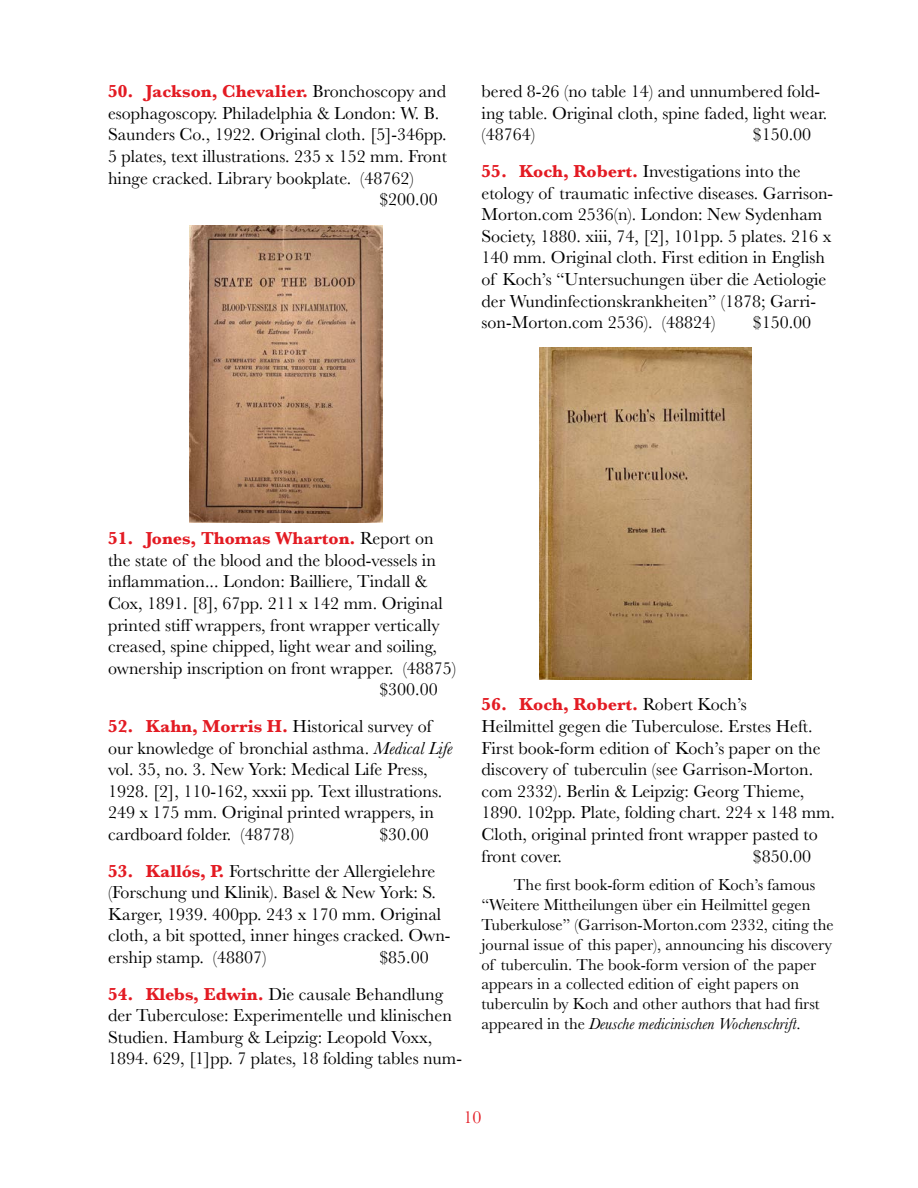
<style>
.page{position:relative;width:918px;height:1188px;background:#fff}
.page>*{position:absolute;margin:0;border:0;box-sizing:border-box;transform-origin:0 0}
.t1{font:18px/21.6px "Baskerville";color:#000}
.t2{font:700 18px "Baskerville";color:#e31b23}
.t3{font:18px "Baskerville";color:#e31b23}
.t4{font:16.5px/19.8px "Baskerville";color:#000}
.s1{font-weight:400;color:#000}
.s2{font-weight:700;color:#e31b23}
.s3{font-style:italic}
</style>
<div class="page">
<img style="left:189px;top:225px;width:193px;height:297px">
<img style="left:540px;top:347px;width:212px;height:333px">
<p class="t2" style="left:108px;top:79px;width:340px">50. Jackson, Chevalier. <span class="s1">Bronchoscopy and</span></p>
<p class="t1" style="left:108px;top:102px;width:333px">esophagoscopy. Philadelphia &amp; London: W. B.</p>
<p class="t1" style="left:108px;top:124px;width:340px">Saunders Co., 1922. Original cloth. [5]-346pp.</p>
<p class="t1" style="left:108px;top:146px;width:341px">5 plates, text illustrations. 235 x 152 mm. Front</p>
<p class="t1" style="left:108px;top:167px;width:307px">hinge cracked. Library bookplate. (48762)</p>
<p class="t1" style="left:379px;top:189px;width:60px">$200.00</p>
<p class="t1" style="left:482px;top:81px;width:347px">bered 8-26 (no table 14) and unnumbered fold&shy;ing table. Original cloth, spine faded, light wear. (48764)</p>
<p class="t1" style="left:753px;top:124px;width:60px">$150.00</p>
<p class="t1" style="left:482px;top:161px;width:353px"><span class="s2">55. Koch, Robert.</span> Investigations into the etology of traumatic infective diseases. Garrison-Morton.com 2536(n). London: New Sydenham Society, 1880. xiii, 74, [2], 101pp. 5 plates. 216 x 140 mm. Original cloth. First edition in English of Koch’s “Untersuchungen über die Aetiologie der Wundinfectionskrankheiten” (1878; Garri&shy;son-Morton.com 2536). (48824)</p>
<p class="t1" style="left:753px;top:312px;width:60px">$150.00</p>
<p class="t2" style="left:108px;top:526px;width:327px">51. Jones, Thomas Wharton. <span class="s1">Report on</span></p>
<p class="t1" style="left:108px;top:549px;width:329px">the state of the blood and the blood-vessels in</p>
<p class="t1" style="left:108px;top:571px;width:321px">inflammation... London: Bailliere, Tindall &amp;</p>
<p class="t1" style="left:108px;top:593px;width:336px">Cox, 1891. [8], 67pp. 211 x 142 mm. Original</p>
<p class="t1" style="left:108px;top:614px;width:333px">printed stiff wrappers, front wrapper vertically</p>
<p class="t1" style="left:108px;top:636px;width:331px">creased, spine chipped, light wear and soiling,</p>
<p class="t1" style="left:108px;top:657px;width:350px">ownership inscription on front wrapper. (48875)</p>
<p class="t1" style="left:379px;top:679px;width:60px">$300.00</p>
<p class="t1" style="left:108px;top:716px;width:346px"><span class="s2">52. Kahn, Morris H.</span> Historical survey of our knowledge of bronchial asthma. <span class="s3">Medical Life </span>vol. 35, no. 3. New York: Medical Life Press, 1928. [2], 110-162, xxxii pp. Text illustrations.<br>249 x 175 mm. Original printed wrappers, in cardboard folder. (48778)</p>
<p class="t1" style="left:379px;top:824px;width:51px">$30.00</p>
<p class="t1" style="left:108px;top:860px;width:344px"><span class="s2">53. Kallós, P.</span> Fortschritte der Allergielehre (Forschung und Klinik). Basel &amp; New York: S.<br>Karger, 1939. 400pp. 243 x 170 mm. Original cloth, a bit spotted, inner hinges cracked. Own&shy;ership stamp. (48807)</p>
<p class="t1" style="left:379px;top:947px;width:51px">$85.00</p>
<p class="t1" style="left:108px;top:983px;width:356px"><span class="s2">54. Klebs, Edwin.</span> Die causale Behandlung der Tuberculose: Experimentelle und klinischen Studien. Hamburg &amp; Leipzig: Leopold Voxx, 1894. 629, [1]pp. 7 plates, 18 folding tables num-</p>
<p class="t1" style="left:482px;top:694px;width:355px"><span class="s2">56. Koch, Robert.</span> Robert Koch’s<br>Heilmittel gegen die Tuberculose. Erstes Heft.<br>First book-form edition of Koch’s paper on the discovery of tuberculin (see Garrison-Morton. com 2332). Berlin &amp; Leipzig: Georg Thieme, 1890. 102pp. Plate, folding chart. 224 x 148 mm.<br>Cloth, original printed front wrapper pasted to front cover.</p>
<p class="t1" style="left:753px;top:845px;width:60px">$850.00</p>
<p class="t4" style="left:481px;top:875px;width:354px;text-indent:32px">The first book-form edition of Koch’s famous “Weitere Mittheilungen über ein Heilmittel gegen Tuberkulose” (Garrison-Morton.com 2332, citing the journal issue of this paper), announcing his discovery of tuberculin. The book-form version of the paper appears in a collected edition of eight papers on tuberculin by Koch and other authors that had first appeared in the <span class="s3">Deusche medicinischen Wochenschrift</span>.</p>
<p class="t3" style="left:464px;top:1106px;width:19px">10</p>
</div>
